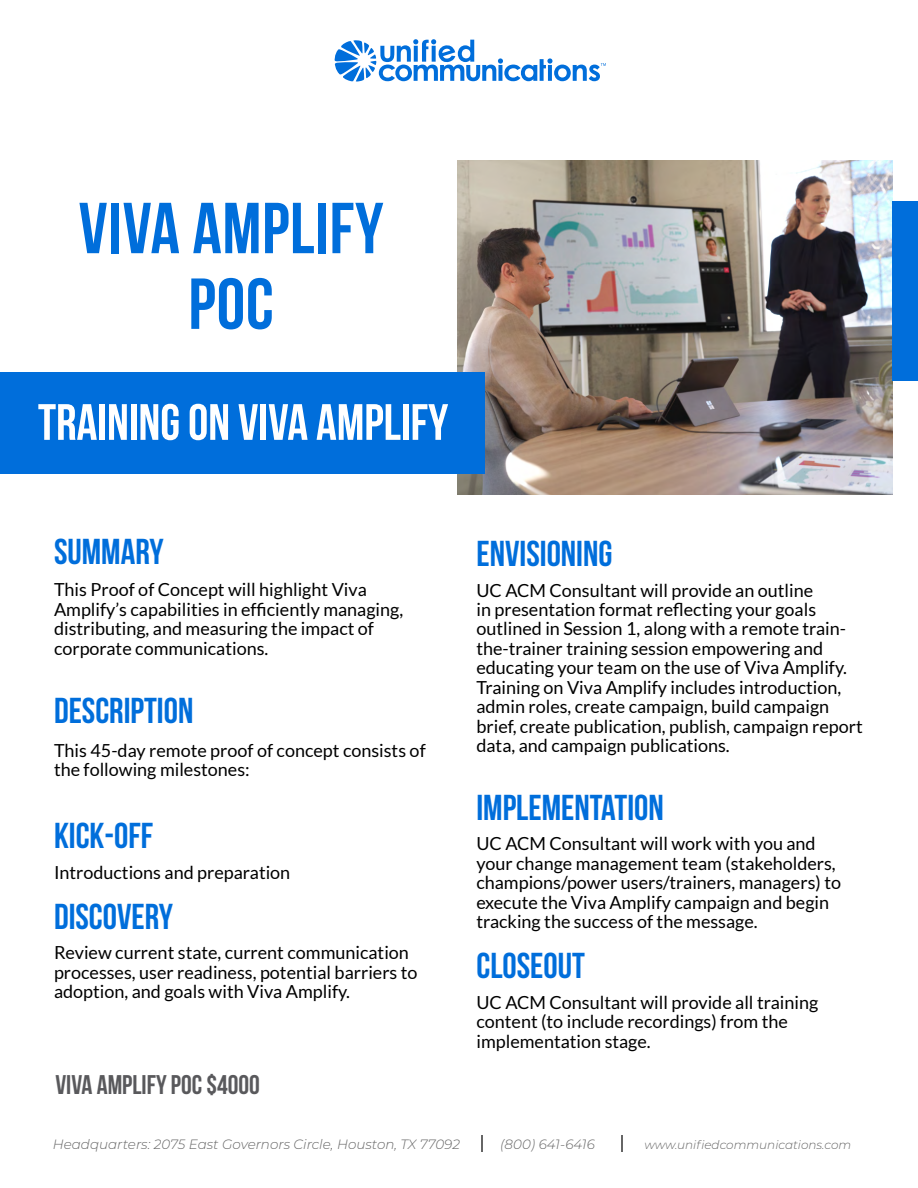
<style>
.page{position:relative;width:918px;height:1188px;background:#fff}
.page>*{position:absolute;margin:0;border:0;box-sizing:border-box;transform-origin:0 0}
.t1{font:700 72px/75.6px "Bebas Neue";letter-spacing:.01em;color:#006edb;text-align:center}
.t2{font:700 51px "Bebas Neue";color:#fff}
.t3{font:700 36px "Bebas Neue";color:#006edb}
.t4{font:700 27px "Bebas Neue";color:#59595c}
.t5{font:18px/19.4px "Lato";color:#000}
.t6{font:italic 300 13.5px "Montserrat";color:#666}
.t7{font:italic 300 12px "Montserrat";color:#666}
</style>
<div class="page">
<img style="left:458px;top:160px;width:435px;height:335px">
<svg style="left:334px;top:39px;width:272px;height:43px"></svg>
<svg style="left:481px;top:1136px;width:2px;height:16px"></svg>
<svg style="left:621px;top:1136px;width:2px;height:16px"></svg>
<div style="left:893px;top:201px;width:25px;height:180px;background:#006edb"></div>
<div style="left:0;top:372px;width:484px;height:102px;background:#006edb"></div>
<h1 class="t1" style="left:79px;top:190px;width:306px">VIVA AMPLIFY<br>POC</h1>
<h2 class="t2" style="left:38px;top:394px;width:412px">TRAINING ON VIVA AMPLIFY</h2>
<h3 class="t3" style="left:54px;top:532px;width:111px">SUMMARY</h3>
<p class="t5" style="left:54px;top:580px;width:351px">This Proof of Concept will highlight Viva Amplify’s capabilities in efficiently managing, distributing, and measuring the impact of corporate communications.</p>
<h3 class="t3" style="left:54px;top:691px;width:141px">DESCRIPTION</h3>
<p class="t5" style="left:54px;top:740px;width:373px">This 45-day remote proof of concept consists of the following milestones:</p>
<h3 class="t3" style="left:54px;top:816px;width:101px">KICK-OFF</h3>
<p class="t5" style="left:54px;top:862px;width:238px">Introductions and preparation</p>
<h3 class="t3" style="left:54px;top:896px;width:121px">DISCOVERY</h3>
<p class="t5" style="left:54px;top:943px;width:365px">Review current state, current communication processes, user readiness, potential barriers to adoption, and goals with Viva Amplify.</p>
<h3 class="t4" style="left:55px;top:1070px;width:206px">VIVA AMPLIFY POC $4000</h3>
<h3 class="t3" style="left:476px;top:534px;width:138px">ENVISIONING</h3>
<p class="t5" style="left:476px;top:580px;width:388px">UC ACM Consultant will provide an outline<br>in presentation format reflecting your goals outlined in Session 1, along with a remote train&shy;the-trainer training session empowering and educating your team on the use of Viva Amplify.<br>Training on Viva Amplify includes introduction, admin roles, create campaign, build campaign brief, create publication, publish, campaign report data, and campaign publications.</p>
<h3 class="t3" style="left:476px;top:788px;width:189px">IMPLEMENTATION</h3>
<p class="t5" style="left:476px;top:834px;width:366px">UC ACM Consultant will work with you and your change management team (stakeholders, champions/power users/trainers, managers) to execute the Viva Amplify campaign and begin tracking the success of the message.</p>
<h3 class="t3" style="left:476px;top:946px;width:110px">CLOSEOUT</h3>
<p class="t5" style="left:476px;top:992px;width:343px">UC ACM Consultant will provide all training content (to include recordings) from the implementation stage.</p>
<p class="t6" style="left:53px;top:1135px;width:409px">Headquarters: 2075 East Governors Circle, Houston, TX 77092</p>
<p class="t6" style="left:500px;top:1135px;width:96px">(800) 641-6416</p>
<p class="t7" style="left:644px;top:1136px;width:208px">www.unifiedcommunications.com</p>
</div>
